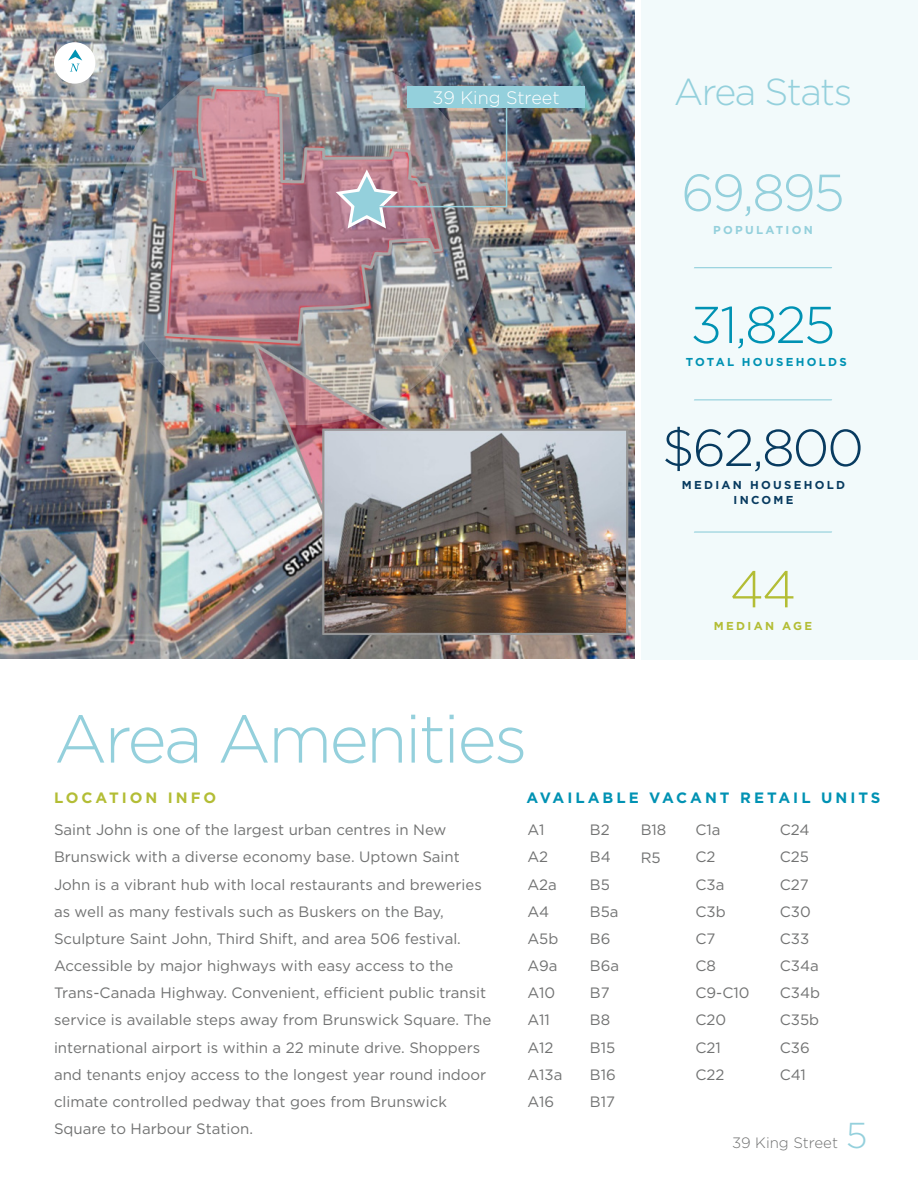
<style>
.page{position:relative;width:918px;height:1188px;background:#fff}
.page>*{position:absolute;margin:0;border:0;box-sizing:border-box;transform-origin:0 0}
.t1{font:300 67.5px "Gotham";letter-spacing:-.04em;color:#94d0dc}
.t2{font:300 51.75px "Gotham";color:#083b60}
.t3{font:300 51.75px "Gotham";color:#94d0dc}
.t4{font:300 51.75px "Gotham";color:#0092b3}
.t5{font:300 51.75px "Gotham";color:#b3bd35}
.t6{font:300 37.5px "Gotham";letter-spacing:-.04em;color:#94d0dc}
.t7{font:300 36px "Gotham";color:#94d0dc}
.t8{font:300 18px "Gotham";color:#fff}
.t9{font:15px/27.2px "Gotham";color:#717272}
.t10{font:700 15px "Gotham";letter-spacing:.2em;color:#0092b3}
.t11{font:700 15px "Gotham";letter-spacing:.2em;color:#b3bd35}
.t12{font:300 15px "Gotham";color:#717272}
.t13{font:700 11.55px/15.5px "Gotham";letter-spacing:.2em;color:#083b60;text-align:center}
.t14{font:700 11.55px "Gotham";letter-spacing:.2em;color:#0092b3}
.t15{font:700 11.55px "Gotham";letter-spacing:.2em;color:#94d0dc}
.t16{font:700 11.55px "Gotham";letter-spacing:.2em;color:#b3bd35}
</style>
<div class="page">
<img style="left:0;top:0;width:634px;height:658px">
<img style="left:112px;top:48px;width:377px;height:377px;border-radius:50%">
<div style="left:642px;top:0;width:276px;height:659px;background:#eff9fa"></div>
<div style="left:54px;top:42px;width:41px;height:42px;background:#fff;border-radius:50%"></div>
<svg style="left:68px;top:49px;width:14px;height:22px"></svg>
<svg style="left:694px;top:267px;width:138px;height:1px"></svg>
<svg style="left:694px;top:399px;width:138px;height:1px"></svg>
<svg style="left:694px;top:531px;width:138px;height:2px"></svg>
<img style="left:333px;top:106px;width:175px;height:125px">
<div style="left:407px;top:86px;width:178px;height:22px;background:#94d0dc"></div>
<p class="t8" style="left:432px;top:87px;width:129px">39 King Street</p>
<p class="t1" style="left:54px;top:696px;width:475px">Area Amenities</p>
<p class="t6" style="left:674px;top:68px;width:180px">Area Stats</p>
<p class="t3" style="left:681px;top:160px;width:165px">69,895</p>
<p class="t15" style="left:713px;top:222px;width:101px">POPULATION</p>
<p class="t4" style="left:691px;top:292px;width:146px">31,825</p>
<p class="t14" style="left:686px;top:354px;width:162px">TOTAL HOUSEHOLDS</p>
<p class="t2" style="left:662px;top:415px;width:203px">$62,800</p>
<p class="t13" style="left:682px;top:477px;width:165px">MEDIAN HOUSEHOLD<br>INCOME</p>
<p class="t5" style="left:730px;top:556px;width:68px">44</p>
<p class="t16" style="left:714px;top:619px;width:100px">MEDIAN AGE</p>
<p class="t11" style="left:54px;top:788px;width:164px">LOCATION INFO</p>
<p class="t10" style="left:526px;top:788px;width:355px">AVAILABLE VACANT RETAIL UNITS</p>
<p class="t9" style="left:54px;top:816px;width:439px">Saint John is one of the largest urban centres in New Brunswick with a diverse economy base. Uptown Saint John is a vibrant hub with local restaurants and breweries as well as many festivals such as Buskers on the Bay, Sculpture Saint John, Third Shift, and area 506 festival.<br>Accessible by major highways with easy access to the Trans-Canada Highway. Convenient, efficient public transit service is available steps away from Brunswick Square. The international airport is within a 22 minute drive. Shoppers and tenants enjoy access to the longest year round indoor climate controlled pedway that goes from Brunswick Square to Harbour Station.</p>
<p class="t9" style="left:527px;top:816px;width:19px">A1</p>
<p class="t9" style="left:527px;top:843px;width:22px">A2</p>
<p class="t9" style="left:527px;top:870px;width:31px">A2a</p>
<p class="t9" style="left:527px;top:898px;width:23px">A4</p>
<p class="t9" style="left:527px;top:925px;width:32px">A5b</p>
<p class="t9" style="left:527px;top:952px;width:32px">A9a</p>
<p class="t9" style="left:527px;top:979px;width:29px">A10</p>
<p class="t9" style="left:527px;top:1006px;width:24px">A11</p>
<p class="t9" style="left:527px;top:1033px;width:28px">A12</p>
<p class="t9" style="left:527px;top:1061px;width:37px">A13a</p>
<p class="t9" style="left:527px;top:1088px;width:28px">A16</p>
<p class="t9" style="left:590px;top:816px;width:21px">B2</p>
<p class="t9" style="left:590px;top:843px;width:22px">B4</p>
<p class="t9" style="left:590px;top:870px;width:22px">B5</p>
<p class="t9" style="left:590px;top:898px;width:30px">B5a</p>
<p class="t9" style="left:590px;top:925px;width:22px">B6</p>
<p class="t9" style="left:590px;top:952px;width:31px">B6a</p>
<p class="t9" style="left:590px;top:979px;width:21px">B7</p>
<p class="t9" style="left:590px;top:1006px;width:22px">B8</p>
<p class="t9" style="left:590px;top:1033px;width:27px">B15</p>
<p class="t9" style="left:590px;top:1061px;width:27px">B16</p>
<p class="t9" style="left:590px;top:1088px;width:27px">B17</p>
<p class="t9" style="left:641px;top:816px;width:27px">B18</p>
<p class="t9" style="left:641px;top:843px;width:22px">R5</p>
<p class="t9" style="left:695px;top:816px;width:27px">C1a</p>
<p class="t9" style="left:695px;top:843px;width:22px">C2</p>
<p class="t9" style="left:695px;top:870px;width:31px">C3a</p>
<p class="t9" style="left:695px;top:898px;width:32px">C3b</p>
<p class="t9" style="left:695px;top:925px;width:22px">C7</p>
<p class="t9" style="left:695px;top:952px;width:22px">C8</p>
<p class="t9" style="left:695px;top:979px;width:56px">C9-C10</p>
<p class="t9" style="left:695px;top:1006px;width:32px">C20</p>
<p class="t9" style="left:695px;top:1033px;width:27px">C21</p>
<p class="t9" style="left:695px;top:1061px;width:31px">C22</p>
<p class="t9" style="left:780px;top:816px;width:31px">C24</p>
<p class="t9" style="left:780px;top:843px;width:31px">C25</p>
<p class="t9" style="left:780px;top:870px;width:30px">C27</p>
<p class="t9" style="left:780px;top:898px;width:33px">C30</p>
<p class="t9" style="left:780px;top:925px;width:31px">C33</p>
<p class="t9" style="left:780px;top:952px;width:41px">C34a</p>
<p class="t9" style="left:780px;top:979px;width:42px">C34b</p>
<p class="t9" style="left:780px;top:1006px;width:41px">C35b</p>
<p class="t9" style="left:780px;top:1033px;width:32px">C36</p>
<p class="t9" style="left:780px;top:1061px;width:28px">C41</p>
<p class="t12" style="left:732px;top:1133px;width:107px">39 King Street</p>
<p class="t7" style="left:846px;top:1113px;width:23px">5</p>
</div>
